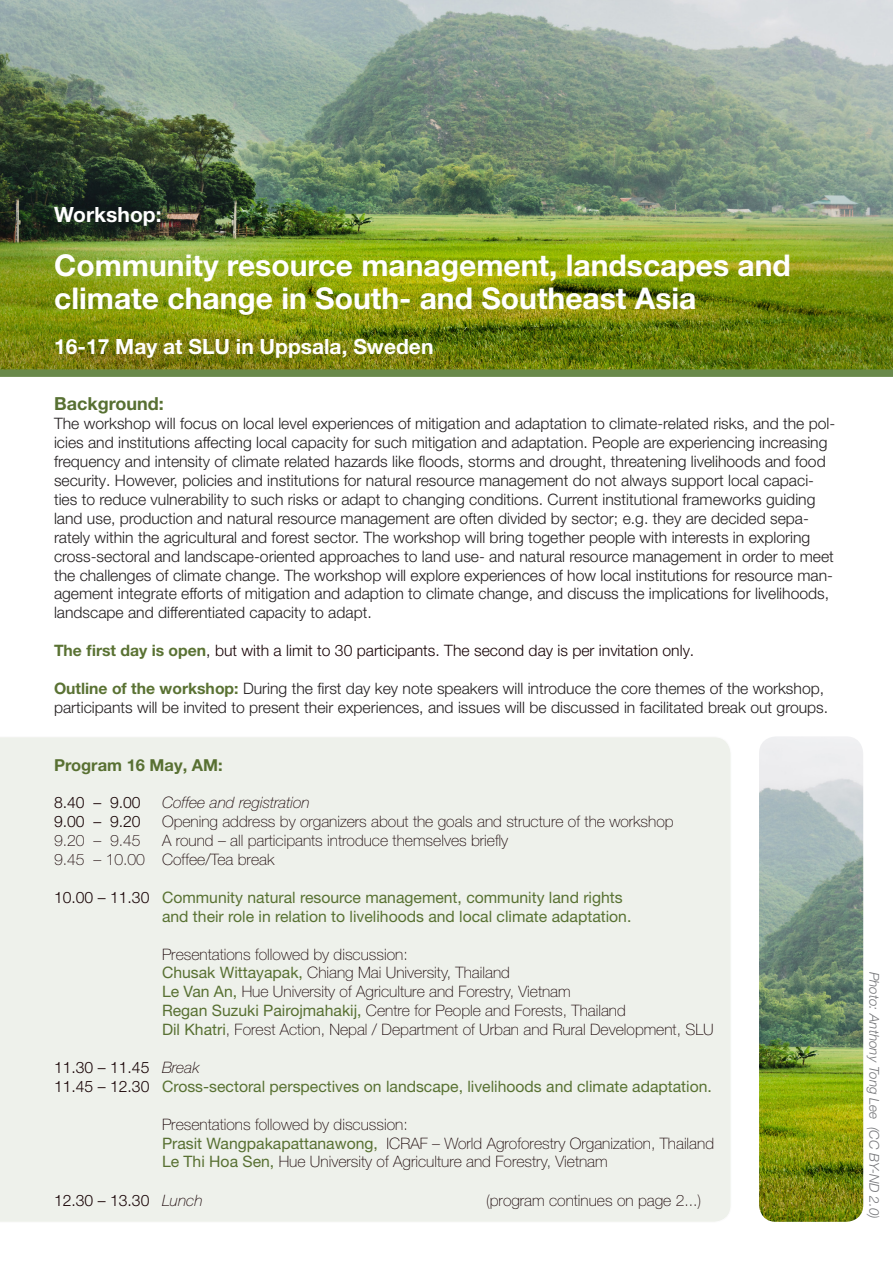
<style>
.page{position:relative;width:893px;height:1263px;background:#fff}
.page>*{position:absolute;margin:0;border:0;box-sizing:border-box;transform-origin:0 0}
.t1{font:700 30px "Helvetica Neue LT Pro";color:#fff}
.t2{font:700 21px "Helvetica Neue LT Pro";color:#fff}
.t3{font:700 18px "Helvetica Neue LT Pro";color:#577032}
.t4{font:700 16.5px "Helvetica Neue LT Pro";color:#587032}
.t5{font:300 15.75px/18.9px "Helvetica Neue LT Pro";color:#231f20}
.t6{font:100 15.75px "Helvetica Neue LT Pro";color:#190406}
.t7{font:15.75px/18.9px "Helvetica Neue LT Pro";color:#597233}
.t8{font:300 15.75px "Helvetica Neue LT Pro";color:#190406}
.t9{font:italic 100 15.75px "Helvetica Neue LT Pro";color:#190406}
.t10{font:italic 300 13.5px "Helvetica Neue LT Pro";letter-spacing:-.005em;color:#757679}
.s1{font-weight:700;color:#5a7233}
.s2{font-weight:300;color:#190406}
.s3{font-weight:400;color:#587032}
.s4{font-weight:100;font-style:italic;color:#190406}
.s5{font-weight:100;font-style:italic}
</style>
<div class="page">
<img style="left:0;top:0;width:893px;height:369px">
<div style="left:0;top:737px;width:731px;height:485px;background:#eef1eb"></div>
<div style="left:0;top:369px;width:893px;height:8px;background:#69894a"></div>
<img style="left:759px;top:737px;width:104px;height:485px">
<p class="t2" style="left:54px;top:202px;width:109px">Workshop:</p>
<p class="t1" style="left:54px;top:247px;width:738px">Community resource management, landscapes and</p>
<p class="t1" style="left:54px;top:280px;width:644px">climate change in South- and Southeast Asia</p>
<p class="t2" style="left:54px;top:334px;width:381px">16-17 May at SLU in Uppsala, Sweden</p>
<p class="t3" style="left:54px;top:393px;width:111px">Background:</p>
<p class="t5" style="left:54px;top:414px;width:783px">The workshop will focus on local level experiences of mitigation and adaptation to climate-related risks, and the pol&shy;icies and institutions affecting local capacity for such mitigation and adaptation. People are experiencing increasing frequency and intensity of climate related hazards like floods, storms and drought, threatening livelihoods and food security. However, policies and institutions for natural resource management do not always support local capaci&shy;ties to reduce vulnerability to such risks or adapt to changing conditions. Current institutional frameworks guiding land use, production and natural resource management are often divided by sector; e.g. they are decided sepa&shy;rately within the agricultural and forest sector. The workshop will bring together people with interests in exploring cross-sectoral and landscape-oriented approaches to land use- and natural resource management in order to meet the challenges of climate change. The workshop will explore experiences of how local institutions for resource man&shy;agement integrate efforts of mitigation and adaption to climate change, and discuss the implications for livelihoods, landscape and differentiated capacity to adapt.</p>
<p class="t8" style="left:54px;top:641px;width:642px"><span class="s1">The first day is open</span>, but with a limit to 30 participants. The second day is per invitation only.</p>
<p class="t5" style="left:54px;top:679px;width:776px"><span class="s1">Outline of the workshop:</span> During the first day key note speakers will introduce the core themes of the workshop, participants will be invited to present their experiences, and issues will be discussed in facilitated break out groups.</p>
<p class="t4" style="left:54px;top:754px;width:170px">Program 16 May, AM:</p>
<p class="t8" style="left:54px;top:793px;width:88px">8.40 – 9.00</p>
<p class="t9" style="left:162px;top:793px;width:149px">Coffee and registration</p>
<p class="t8" style="left:54px;top:812px;width:88px">9.00 – 9.20</p>
<p class="t6" style="left:162px;top:812px;width:513px">Opening address by organizers about the goals and structure of the workshop</p>
<p class="t6" style="left:54px;top:831px;width:88px">9.20 – 9.45</p>
<p class="t6" style="left:162px;top:831px;width:348px">A round – all participants introduce themselves briefly</p>
<p class="t6" style="left:54px;top:850px;width:222px">9.45 – 10.00 Coffee/Tea break</p>
<p class="t7" style="left:54px;top:887px;width:570px"><span class="s2">10.00 – 11.30</span> Community natural resource management, community land rights</p>
<p class="t7" style="left:162px;top:906px;width:471px">and their role in relation to livelihoods and local climate adaptation.</p>
<p class="t6" style="left:162px;top:944px;width:247px">Presentations followed by discussion:</p>
<p class="t6" style="left:162px;top:963px;width:349px"><span class="s3">Chusak Wittayapak,</span> Chiang Mai University, Thailand</p>
<p class="t6" style="left:162px;top:982px;width:410px"><span class="s3">Le Van An,</span> Hue University of Agriculture and Forestry, Vietnam</p>
<p class="t6" style="left:162px;top:1001px;width:465px"><span class="s3">Regan Suzuki Pairojmahakij,</span> Centre for People and Forests, Thailand</p>
<p class="t6" style="left:162px;top:1020px;width:553px"><span class="s3">Dil Khatri</span>, Forest Action, Nepal / Department of Urban and Rural Development, SLU</p>
<p class="t7" style="left:54px;top:1057px;width:659px"><span class="s2">11.30 – 11.45</span> <span class="s4">Break<br></span><span class="s2">11.45 – 12.30</span> Cross-sectoral perspectives on landscape, livelihoods and climate adaptation.</p>
<p class="t6" style="left:162px;top:1115px;width:247px">Presentations followed by discussion:</p>
<p class="t6" style="left:162px;top:1133px;width:554px"><span class="s3">Prasit Wangpakapattanawong,</span> ICRAF – World Agroforestry Organization, Thailand</p>
<p class="t6" style="left:162px;top:1152px;width:447px"><span class="s3">Le Thi Hoa Sen,</span> Hue University of Agriculture and Forestry, Vietnam</p>
<p class="t8" style="left:54px;top:1191px;width:150px">12.30 – 13.30 <span class="s5">Lunch</span></p>
<p class="t6" style="left:486px;top:1191px;width:217px">(program continues on page 2...)</p>
<p class="t10" style="left:882px;top:972px;width:250px;rotate:90deg">Photo: Anthony Tong Lee (CC BY-ND 2.0)</p>
</div>
